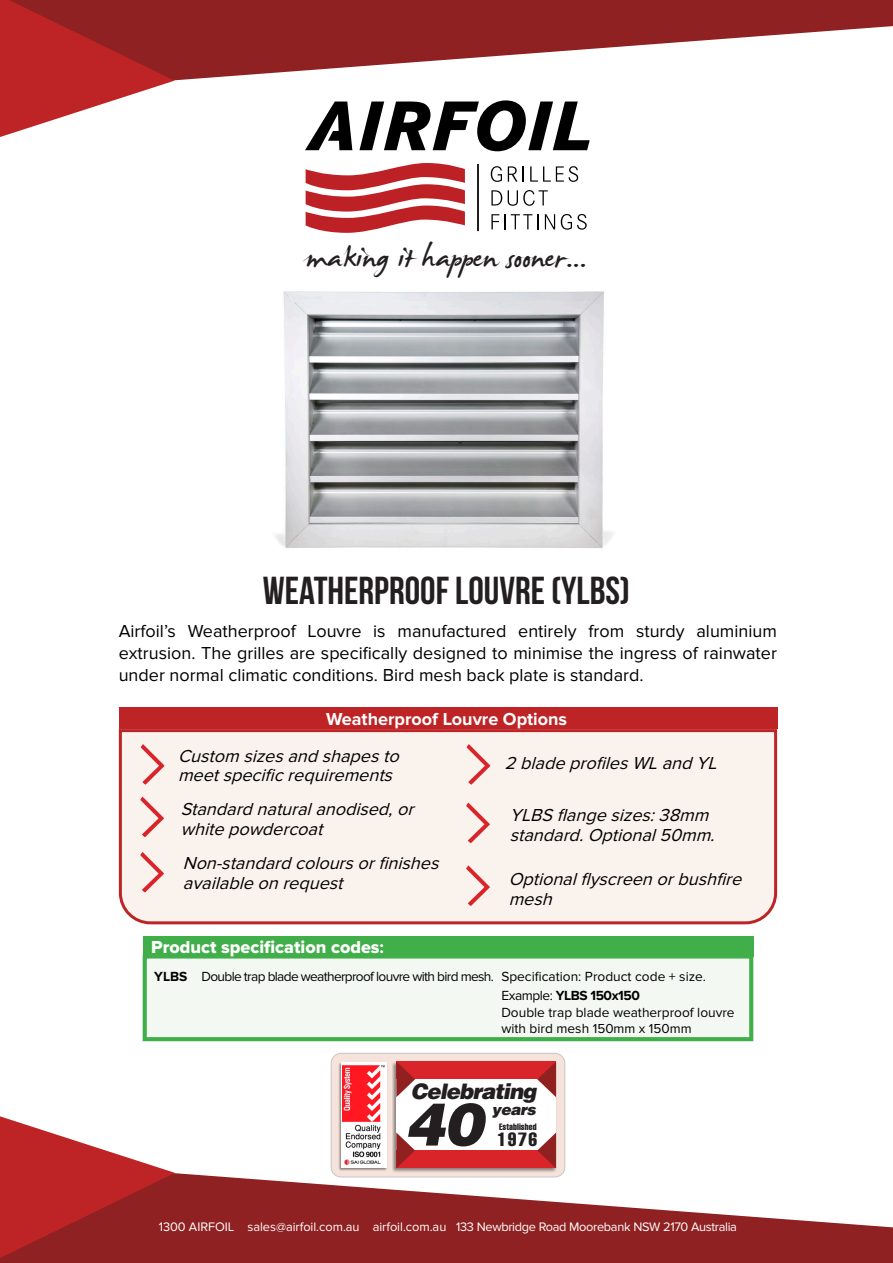
<style>
.page{position:relative;width:893px;height:1263px;background:#fff}
.page>*{position:absolute;margin:0;border:0;box-sizing:border-box;transform-origin:0 0}
.t1{font:italic 900 59.4px "Helvetica";color:#231f20}
.t2{font:49.35px "James Fajardo";color:#231f20}
.t3{font:700 39px "Bebas Neue";color:#231f20}
.t4{font:italic 900 21.45px "Helvetica";letter-spacing:-.045em;color:#231f20}
.t5{font:extra-condensed 18.9px "Helvetica";color:#231f20}
.t6{font:italic 18px/19.5px "Proxima Nova";color:#000001}
.t7{font:18px/21.6px "Proxima Nova";color:#000001;text-align:justify}
.t8{font:18px "Proxima Nova Extrabld";color:#fff}
.t9{font:700 18px "Proxima Nova";color:#fff}
.t10{font:italic 900 15.3px "Helvetica";letter-spacing:-.03em;color:#231f20}
.t11{font:13.65px "Proxima Nova";color:#000001}
.t12{font:13.65px "Proxima Nova";letter-spacing:-.05em;color:#000001}
.t13{font:700 13.65px "Proxima Nova";letter-spacing:-.03em;color:#000001}
.t14{font:12.75px "Proxima Nova";letter-spacing:-.025em;color:#fff}
.t15{font:extra-condensed 9px "Helvetica";letter-spacing:.01em;color:#231f20}
.s1{font-family:"Proxima Nova";font-weight:700}
.s2{font-weight:700}
.s3{font-weight:400}
.s4{font-size:13.5px}
</style>
<div class="page">
<svg style="left:175px;top:0;width:718px;height:81px;fill:#8f2122"></svg>
<svg style="left:0;top:0;width:175px;height:137px"></svg>
<svg style="left:491px;top:166px;width:11px;height:16px"></svg>
<svg style="left:508px;top:166px;width:16px;height:16px"></svg>
<svg style="left:530px;top:166px;width:48px;height:16px"></svg>
<svg style="left:491px;top:190px;width:11px;height:16px"></svg>
<svg style="left:508px;top:190px;width:40px;height:16px"></svg>
<svg style="left:491px;top:214px;width:8px;height:15px"></svg>
<svg style="left:505px;top:214px;width:34px;height:15px"></svg>
<svg style="left:545px;top:214px;width:10px;height:15px"></svg>
<svg style="left:561px;top:214px;width:26px;height:16px"></svg>
<svg style="left:359px;top:100px;width:231px;height:51px"></svg>
<svg style="left:305px;top:102px;width:47px;height:48px"></svg>
<svg style="left:306px;top:163px;width:159px;height:70px"></svg>
<hr style="left:477px;top:165px;width:2px;height:66px;background:#231f20">
<div style="left:331px;top:1053px;width:234px;height:124px;background:#f6e4dc;border-radius:10px"></div>
<div style="left:331px;top:1053px;width:234px;height:124px;border:1px solid #c7c8ca;border-radius:10px"></div>
<div style="left:392px;top:1061px;width:165px;height:112px;background:#231f20;opacity:.5"></div>
<div style="left:396px;top:1061px;width:160px;height:107px;background:#fff"></div>
<div style="left:396px;top:1061px;width:160px;height:18px;background:#d92529"></div>
<svg style="left:537px;top:1062px;width:19px;height:35px"></svg>
<svg style="left:396px;top:1061px;width:19px;height:36px"></svg>
<div style="left:396px;top:1150px;width:160px;height:18px;background:#d92529"></div>
<svg style="left:537px;top:1132px;width:19px;height:36px"></svg>
<svg style="left:396px;top:1132px;width:19px;height:36px"></svg>
<div style="left:338px;top:1063px;width:49px;height:109px;background:#231f20;opacity:.5"></div>
<svg style="left:341px;top:1063px;width:45px;height:105px"></svg>
<img style="left:343px;top:1065px;width:42px;height:103px">
<svg style="left:0;top:1173px;width:893px;height:90px;fill:#8f2122"></svg>
<svg style="left:0;top:1116px;width:175px;height:142px"></svg>
<img style="left:275px;top:291px;width:338px;height:257px">
<div style="left:118px;top:728px;width:660px;height:197px;background:#faf2ed"></div>
<svg style="left:140px;top:743px;width:25px;height:44px"></svg>
<svg style="left:139px;top:796px;width:25px;height:43px"></svg>
<svg style="left:139px;top:851px;width:25px;height:43px"></svg>
<svg style="left:465px;top:743px;width:26px;height:44px"></svg>
<svg style="left:465px;top:802px;width:25px;height:43px"></svg>
<svg style="left:465px;top:865px;width:25px;height:43px"></svg>
<div style="left:119px;top:707px;width:658px;height:22px;background:#be2426"></div>
<div style="left:143px;top:936px;width:610px;height:20px;background:#40ae49"></div>
<div style="left:143px;top:954px;width:610px;height:87px;background:#f3f9f2;border:4px solid #40ae49"></div>
<p class="t2" style="left:306px;top:233px;width:282px">making it happen sooner...</p>
<p class="t3" style="left:263px;top:569px;width:368px">WEATHERPROOF LOUVRE (YLBS)</p>
<p class="t7" style="left:119px;top:621px;width:660px">Airfoil’s Weatherproof Louvre is manufactured entirely from sturdy aluminium extrusion. The grilles are specifically designed to minimise the ingress of rainwater under normal climatic conditions. Bird mesh back plate is standard.</p>
<p class="t9" style="left:326px;top:709px;width:243px">Weatherproof Louvre Options</p>
<p class="t6" style="left:178px;top:746px;width:228px">Custom sizesandshapesto meetspecificrequirements</p>
<p class="t6" style="left:181px;top:800px;width:240px">Standardnaturalanodised,or whitepowdercoat</p>
<p class="t6" style="left:183px;top:854px;width:263px">Non-standardcoloursorfinishes availableonrequest</p>
<p class="t6" style="left:505px;top:754px;width:219px">2 bladeprofilesWLandYL</p>
<p class="t6" style="left:510px;top:806px;width:212px">YLBSflangesizes:38mm standard.Optional50mm.</p>
<p class="t6" style="left:509px;top:870px;width:240px">Optionalflyscreenorbushfire mesh</p>
<p class="t8" style="left:151px;top:936px;width:235px">Product specification codes<span class="s1">:</span></p>
<p class="t12" style="left:154px;top:968px;width:341px"><span class="s2">YLBS</span> Double trap blade weatherproof louvre with bird mesh.</p>
<p class="t11" style="left:501px;top:968px;width:206px">Specification: Product code + size.</p>
<p class="t13" style="left:501px;top:988px;width:140px"><span class="s3">Example:</span> YLBS 150x150</p>
<p class="t11" style="left:501px;top:1004px;width:235px">Double trap blade weatherproof louvre</p>
<p class="t11" style="left:501px;top:1021px;width:192px">with bird mesh <span class="s4">150mm x 150mm</span></p>
<p class="t4" style="left:411px;top:1077px;width:127px">Celebrating</p>
<p class="t10" style="left:492px;top:1100px;width:45px">years</p>
<p class="t5" style="left:498px;top:1127px;width:41px">1976</p>
<p class="t1" style="left:405px;top:1085px;width:80px">40</p>
<p class="t15" style="left:499px;top:1121px;width:39px">Established</p>
<p class="t14" style="left:159px;top:1220px;width:580px">1300 AIRFOIL sales@airfoil.com.au airfoil.com.au 133 Newbridge Road Moorebank NSW 2170 Australia</p>
</div>
